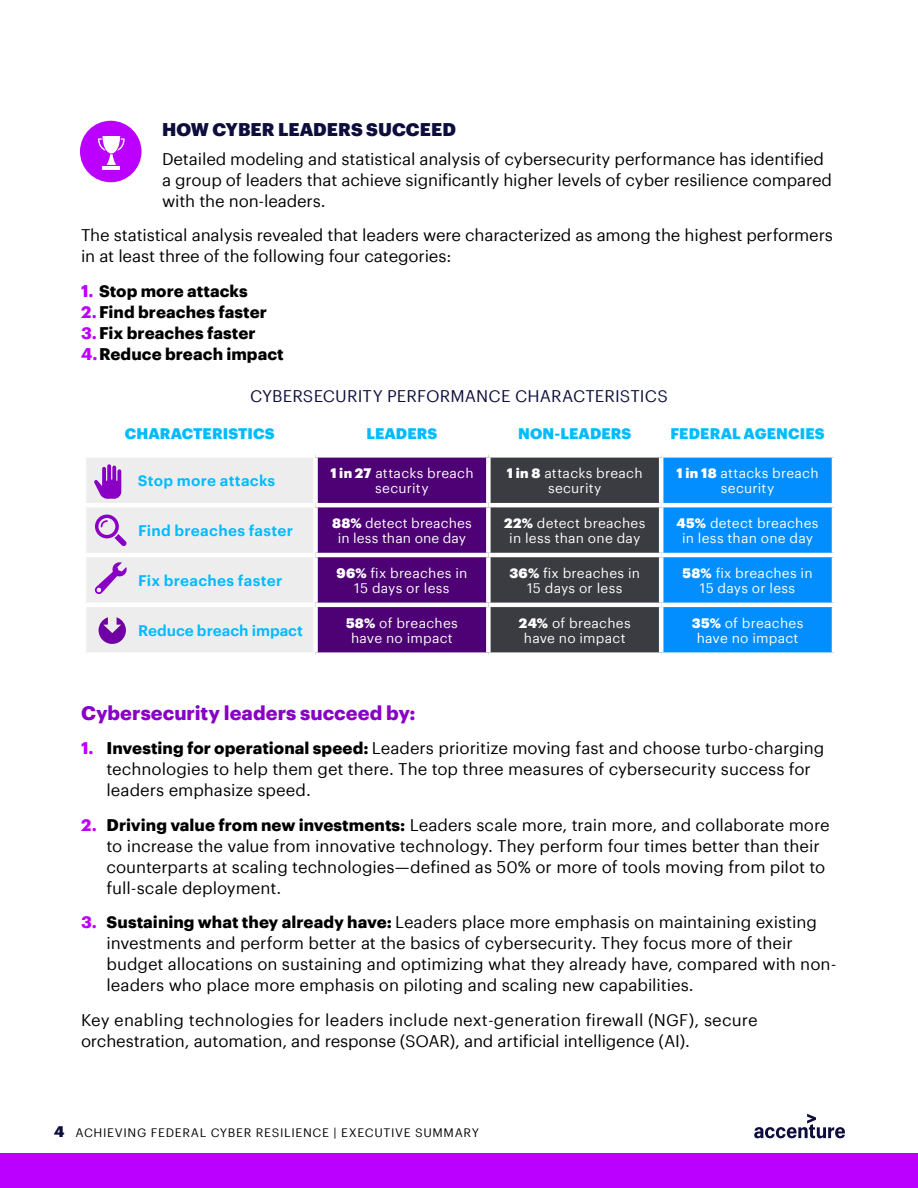
<style>
.page{position:relative;width:918px;height:1188px;background:#fff}
.page>*{position:absolute;margin:0;border:0;box-sizing:border-box;transform-origin:0 0}
.t1{font:700 19.5px "Graphik";color:#8900c4}
.t2{font:900 18px "Graphik";letter-spacing:.005em;color:#0d0e3b}
.t3{font:16.5px/21px "Graphik";letter-spacing:-.01em;color:#000}
.t4{font:700 16.5px/21px "Graphik";letter-spacing:.005em;color:#000}
.t5{font:16.5px "Graphik";letter-spacing:.005em;color:#0d0e3b}
.t6{font:600 15px "Graphik";letter-spacing:.01em;color:#0bf}
.t7{font:900 15px "Graphik";letter-spacing:.01em;color:#0bf}
.t8{font:13.5px/15px "Graphik";letter-spacing:.02em;color:#fff;text-align:center}
.t9{font:12px "Graphik";letter-spacing:.055em;color:#000}
.s1{color:#bc00ff}
.s2{font-weight:900}
.s3{font-weight:700;color:#bc00ff}
.s4{font-weight:700}
.s5{font-weight:900;font-size:15px;color:#0d0e3b}
</style>
<div class="page">
<div style="left:0;top:1154px;width:918px;height:34px;background:#bc00ff"></div>
<div style="left:80px;top:121px;width:62px;height:61px;background:#bc00ff;border-radius:50%"></div>
<hr style="left:102px;top:166px;width:18px;height:3px;background:#fff">
<svg style="left:98px;top:136px;width:27px;height:29px"></svg>
<div style="left:86px;top:458px;width:227px;height:194px;background:#ededee"></div>
<svg style="left:318px;top:458px;width:514px;height:194px;background:#304493"></svg>
<div style="left:486px;top:458px;width:5px;height:45px;background:#fff"></div>
<hr style="left:659px;top:458px;width:4px;height:45px;background:#fff">
<hr style="left:82px;top:503px;width:234px;height:4px;background:#fff">
<hr style="left:316px;top:503px;width:172px;height:4px;background:#fff">
<hr style="left:488px;top:503px;width:173px;height:4px;background:#fff">
<div style="left:486px;top:507px;width:5px;height:46px;background:#fff"></div>
<hr style="left:661px;top:503px;width:175px;height:4px;background:#fff">
<hr style="left:659px;top:507px;width:4px;height:46px;background:#fff">
<hr style="left:82px;top:553px;width:234px;height:4px;background:#fff">
<hr style="left:316px;top:553px;width:172px;height:4px;background:#fff">
<hr style="left:488px;top:553px;width:173px;height:4px;background:#fff">
<div style="left:486px;top:557px;width:5px;height:46px;background:#fff"></div>
<hr style="left:661px;top:553px;width:175px;height:4px;background:#fff">
<hr style="left:659px;top:557px;width:4px;height:46px;background:#fff">
<hr style="left:82px;top:603px;width:234px;height:4px;background:#fff">
<hr style="left:316px;top:603px;width:172px;height:4px;background:#fff">
<hr style="left:488px;top:603px;width:173px;height:4px;background:#fff">
<div style="left:486px;top:607px;width:5px;height:45px;background:#fff"></div>
<hr style="left:661px;top:603px;width:175px;height:4px;background:#fff">
<hr style="left:659px;top:607px;width:4px;height:45px;background:#fff">
<svg style="left:94px;top:464px;width:27px;height:35px"></svg>
<svg style="left:95px;top:515px;width:32px;height:31px"></svg>
<svg style="left:94px;top:562px;width:33px;height:32px"></svg>
<svg style="left:99px;top:617px;width:27px;height:27px"></svg>
<svg style="left:754px;top:1114px;width:91px;height:24px"></svg>
<p class="t2" style="left:162px;top:116px;width:296px">HOW CYBER LEADERS SUCCEED</p>
<p class="t3" style="left:162px;top:147px;width:672px">Detailed modeling and statistical analysis of cybersecurity performance has identified a group of leaders that achieve significantly higher levels of cyber resilience compared with the non-leaders.</p>
<p class="t3" style="left:81px;top:224px;width:753px">The statistical analysis revealed that leaders were characterized as among the highest performers in at least three of the following four categories:</p>
<p class="t4" style="left:81px;top:279px;width:204px"><span class="s1">1.</span> Stop more attacks<br><span class="s1">2.</span>Find breaches faster<br><span class="s1">3.</span>Fix breaches faster<br><span class="s1">4.</span>Reduce breach impact</p>
<p class="t5" style="left:250px;top:384px;width:419px">CYBERSECURITY PERFORMANCE CHARACTERISTICS</p>
<p class="t7" style="left:125px;top:422px;width:151px">CHARACTERISTICS</p>
<p class="t7" style="left:367px;top:422px;width:72px">LEADERS</p>
<p class="t7" style="left:518px;top:422px;width:115px">NON-LEADERS</p>
<p class="t7" style="left:670px;top:422px;width:156px">FEDERAL AGENCIES</p>
<p class="t6" style="left:138px;top:470px;width:139px">Stop more attacks</p>
<p class="t8" style="left:330px;top:465px;width:145px"><span class="s2">1 in 27</span> attacks breach security</p>
<p class="t8" style="left:507px;top:465px;width:137px"><span class="s2">1 in 8</span> attacks breach security</p>
<p class="t8" style="left:677px;top:465px;width:144px"><span class="s2">1 in 18</span> attacks breach security</p>
<p class="t6" style="left:138px;top:519px;width:157px">Find breaches faster</p>
<p class="t8" style="left:332px;top:515px;width:141px"><span class="s2">88%</span> detect breaches in less than one day</p>
<p class="t8" style="left:504px;top:515px;width:143px"><span class="s2">22%</span> detect breaches in less than one day</p>
<p class="t8" style="left:677px;top:515px;width:143px"><span class="s2">45%</span> detect breaches in less than one day</p>
<p class="t6" style="left:138px;top:569px;width:146px">Fix breaches faster</p>
<p class="t8" style="left:336px;top:564px;width:133px"><span class="s2">96%</span> fix breaches in<br>15 days or less</p>
<p class="t8" style="left:509px;top:564px;width:132px"><span class="s2">36%</span> fix breaches in<br>15 days or less</p>
<p class="t8" style="left:683px;top:564px;width:132px"><span class="s2">58%</span> fix breaches in<br>15 days or less</p>
<p class="t6" style="left:138px;top:619px;width:166px">Reduce breach impact</p>
<p class="t8" style="left:346px;top:614px;width:113px"><span class="s2">58%</span> of breaches have no impact</p>
<p class="t8" style="left:519px;top:614px;width:113px"><span class="s2">24%</span> of breaches have no impact</p>
<p class="t8" style="left:692px;top:614px;width:113px"><span class="s2">35%</span> of breaches have no impact</p>
<p class="t1" style="left:81px;top:698px;width:336px">Cybersecurity leaders succeed by:</p>
<p class="t3" style="left:106px;top:737px;width:719px;text-indent:-25px"><span class="s3">1.</span> <span class="s4">Investing for operational speed:</span> Leaders prioritize moving fast and choose turbo-charging technologies to help them get there. The top three measures of cybersecurity success for leaders emphasize speed.</p>
<p class="t3" style="left:106px;top:813px;width:725px;text-indent:-25px"><span class="s3">2.</span> <span class="s4">Driving value from new investments:</span> Leaders scale more, train more, and collaborate more to increase the value from innovative technology. They perform four times better than their counterparts at scaling technologies—defined as 50% or more of tools moving from pilot to full-scale deployment.</p>
<p class="t3" style="left:106px;top:911px;width:731px;text-indent:-25px"><span class="s3">3.</span> <span class="s4">Sustaining what they already have:</span> Leaders place more emphasis on maintaining existing investments and perform better at the basics of cybersecurity. They focus more of their budget allocations on sustaining and optimizing what they already have, compared with non&shy;leaders who place more emphasis on piloting and scaling new capabilities.</p>
<p class="t3" style="left:81px;top:1008px;width:678px">Key enabling technologies for leaders include next-generation firewall (NGF), secure orchestration, automation, and response (SOAR), and artificial intelligence (AI).</p>
<p class="t9" style="left:54px;top:1124px;width:426px"><span class="s5">4</span> ACHIEVING FEDERAL CYBER RESILIENCE | EXECUTIVE SUMMARY</p>
</div>
